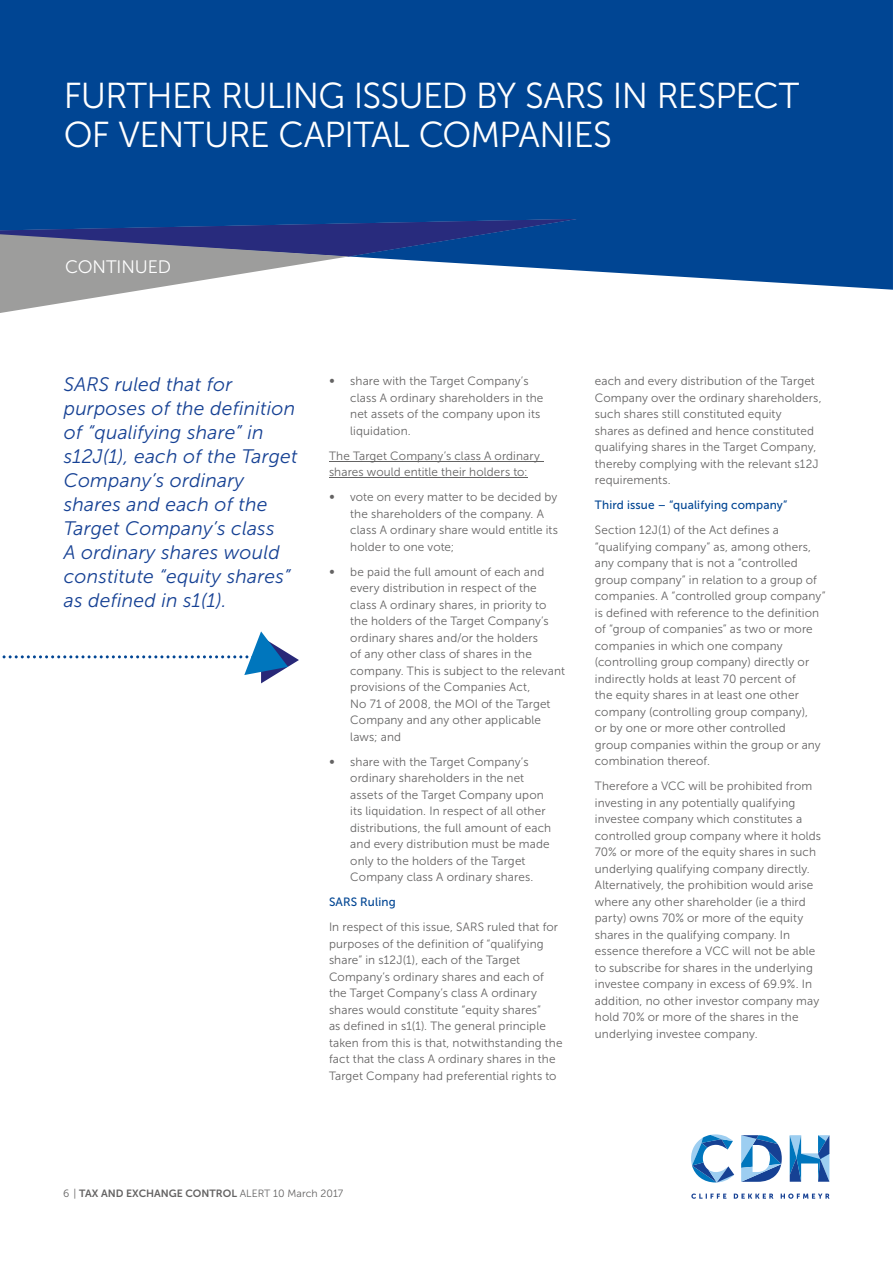
<style>
.page{position:relative;width:893px;height:1263px;background:#fff}
.page>*{position:absolute;margin:0;border:0;box-sizing:border-box;transform-origin:0 0}
.t1{font:36px/39px "Museo Sans 300";letter-spacing:-.02em;color:#fff}
.t2{font:italic 19.5px/24px "Museo Sans 300";letter-spacing:.01em;color:#164194}
.t3{font:18px "Museo Sans 300";letter-spacing:-.005em;color:#fff}
.t4{font:12px/16.5px "Museo Sans 300";letter-spacing:.01em;color:#646363}
.t5{font:12px "Museo Sans 500";letter-spacing:.015em;color:#014593}
.t6{font:10.5px "Museo Sans 700";color:#646363}
.s1{font-family:"Museo Sans 300"}
</style>
<div class="page">
<div style="left:0;top:0;width:892px;height:290px;background:#004593"></div>
<svg style="left:0;top:217px;width:576px;height:96px"></svg>
<svg style="left:691px;top:1194px;width:138px;height:5px"></svg>
<svg style="left:789px;top:1135px;width:40px;height:47px"></svg>
<svg style="left:691px;top:1134px;width:43px;height:48px"></svg>
<svg style="left:741px;top:1135px;width:40px;height:47px"></svg>
<svg style="left:2px;top:631px;width:297px;height:52px"></svg>
<hr style="left:329px;top:461px;width:214px;height:1px;background:#646363">
<hr style="left:329px;top:477px;width:198px;height:1px;background:#646363">
<h1 class="t1" style="left:64px;top:80px;width:737px">FURTHER RULING ISSUED BY SARS IN RESPECT<br>OF VENTURE CAPITAL COMPANIES</h1>
<h3 class="t3" style="left:65px;top:260px;width:107px">CONTINUED</h3>
<h2 class="t2" style="left:64px;top:374px;width:235px">SARS ruled that for purposes of the definition of “qualifying share” in s12J(1), each of the Target<br>Company’s ordinary shares and each of the<br>Target Company’s class<br>A ordinary shares would constitute “equity shares” as defined in s1(1).</h2>
<p class="t4" style="left:329px;top:374px;width:7px">∞</p>
<p class="t4" style="left:350px;top:374px;width:195px">share with the Target Company’s class A ordinary shareholders in the net assets of the company upon its liquidation.</p>
<p class="t4" style="left:329px;top:449px;width:212px">The Target Company’s class A ordinary shares would entitle their holders to:</p>
<p class="t4" style="left:329px;top:490px;width:7px">∞</p>
<p class="t4" style="left:350px;top:490px;width:209px">vote on every matter to be decided by the shareholders of the company. A class A ordinary share would entitle its holder to one vote;</p>
<p class="t4" style="left:329px;top:565px;width:7px">∞</p>
<p class="t4" style="left:350px;top:565px;width:216px">be paid the full amount of each and every distribution in respect of the class A ordinary shares, in priority to the holders of the Target Company’s ordinary shares and/or the holders<br>of any other class of shares in the company. This is subject to the relevant provisions of the Companies Act,<br>No 71 of 2008, the MOI of the Target<br>Company and any other applicable laws; and</p>
<p class="t4" style="left:329px;top:755px;width:7px">∞</p>
<p class="t4" style="left:350px;top:755px;width:202px">share with the Target Company’s ordinary shareholders in the net assets of the Target Company upon its liquidation. In respect of all other distributions, the full amount of each and every distribution must be made only to the holders of the Target Company class A ordinary shares.</p>
<p class="t5" style="left:329px;top:898px;width:68px">SARS Ruling</p>
<p class="t4" style="left:329px;top:920px;width:235px">In respect of this issue, SARS ruled that for purposes of the definition of “qualifying share” in s12J(1), each of the Target Company’s ordinary shares and each of the Target Company’s class A ordinary shares would constitute “equity shares”<br>as defined in s1(1). The general principle taken from this is that, notwithstanding the fact that the class A ordinary shares in the Target Company had preferential rights to</p>
<p class="t4" style="left:595px;top:374px;width:228px">each and every distribution of the Target Company over the ordinary shareholders, such shares still constituted equity<br>shares as defined and hence constituted qualifying shares in the Target Company, thereby complying with the relevant s12J requirements.</p>
<p class="t5" style="left:595px;top:501px;width:194px">Third issue – “qualifying company”</p>
<p class="t4" style="left:595px;top:523px;width:232px">Section 12J(1) of the Act defines a “qualifying company” as, among others, any company that is not a “controlled group company” in relation to a group of companies. A “controlled group company” is defined with reference to the definition of “group of companies” as two or more companies in which one company (controlling group company) directly or indirectly holds at least 70 percent of<br>the equity shares in at least one other company (controlling group company),<br>or by one or more other controlled<br>group companies within the group or any combination thereof.</p>
<p class="t4" style="left:595px;top:779px;width:228px">Therefore a VCC will be prohibited from investing in any potentially qualifying investee company which constitutes a controlled group company where it holds 70% or more of the equity shares in such underlying qualifying company directly.<br>Alternatively, the prohibition would arise where any other shareholder (ie a third party) owns 70% or more of the equity shares in the qualifying company. In essence therefore a VCC will not be able to subscribe for shares in the underlying investee company in excess of 69.9%. In addition, no other investor company may hold 70% or more of the shares in the underlying investee company.</p>
<p class="t6" style="left:63px;top:1189px;width:282px"><span class="s1">6 |</span> TAX AND EXCHANGE CONTROL <span class="s1">ALERT 10 March 2017</span></p>
</div>
